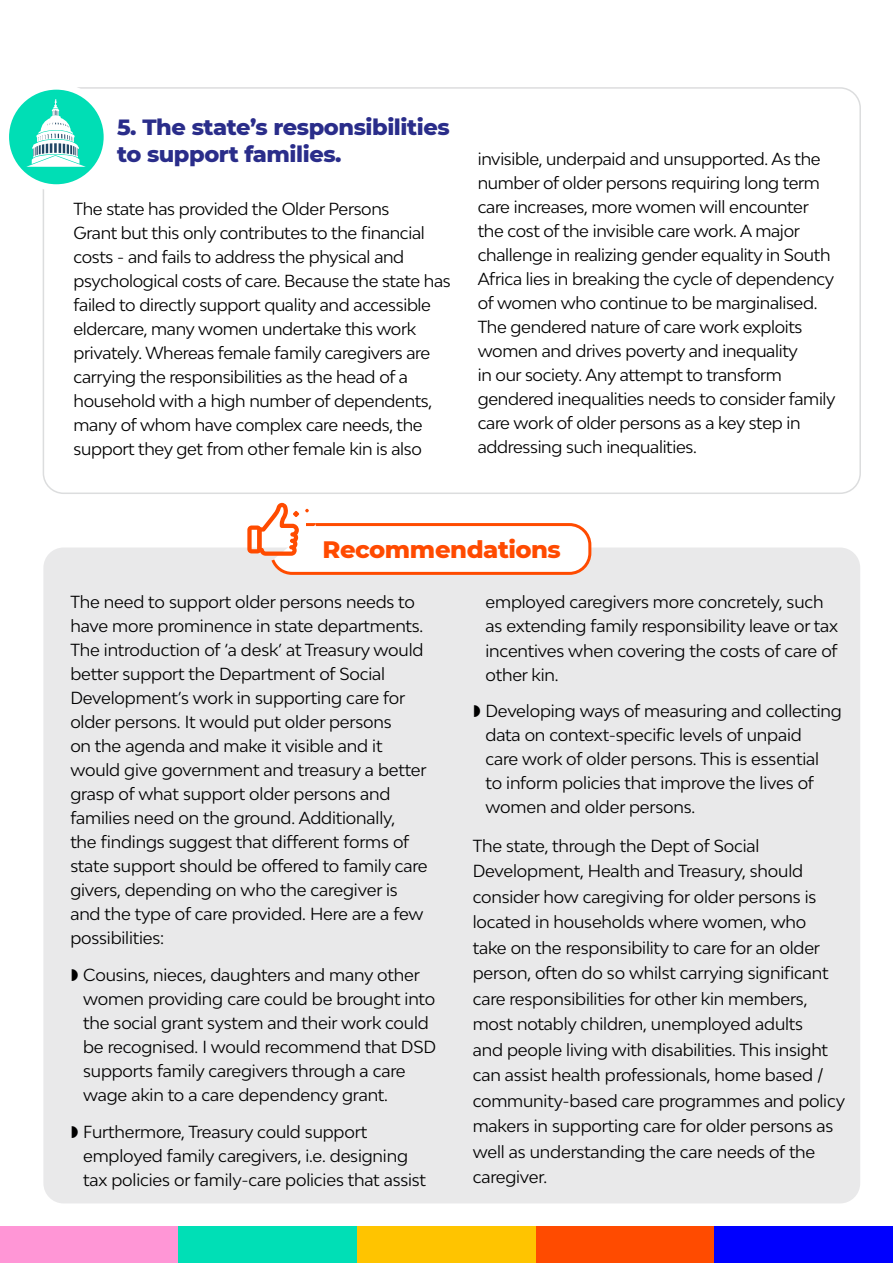
<style>
.page{position:relative;width:893px;height:1263px;background:#fff}
.page>*{position:absolute;margin:0;border:0;box-sizing:border-box;transform-origin:0 0}
.t1{font:800 24.3px "Montserrat";letter-spacing:-.02em;color:#ff4a00}
.t2{font:800 22.5px/26.8px "Montserrat";letter-spacing:-.02em;color:#2a2d8a}
.t3{font:16.5px/24px "Bw Modelica Cyrillic DEMO";letter-spacing:-.01em;color:#000}
</style>
<div class="page">
<div style="left:43px;top:87px;width:818px;height:407px;border:2px solid #dcddde;border-radius:20px"></div>
<div style="left:43px;top:547px;width:817px;height:656px;background:#e9e9ea;border-radius:20px"></div>
<div style="left:2px;top:83px;width:108px;height:108px;background:#fff;border-radius:50%"></div>
<div style="left:0;top:1227px;width:179px;height:36px;background:#ff96d6"></div>
<div style="left:179px;top:1227px;width:178px;height:36px;background:#00dfb6"></div>
<div style="left:357px;top:1227px;width:179px;height:36px;background:#ffc400"></div>
<div style="left:536px;top:1227px;width:178px;height:36px;background:#ff4b00"></div>
<div style="left:714px;top:1227px;width:179px;height:36px;background:#00f"></div>
<div style="left:9px;top:90px;width:95px;height:94px;background:#00deb5;border-radius:50%"></div>
<svg style="left:26px;top:99px;width:60px;height:68px"></svg>
<svg style="left:247px;top:503px;width:346px;height:72px"></svg>
<h2 class="t2" style="left:117px;top:113px;width:334px">5. The state’s responsibilities to support families.</h2>
<p class="t3" style="left:74px;top:197px;width:379px">The state has provided the Older Persons<br>Grant but this only contributes to the financial costs - and fails to address the physical and psychological costs of care. Because the state has failed to directly support quality and accessible eldercare, many women undertake this work privately. Whereas female family caregivers are carrying the responsibilities as the head of a household with a high number of dependents, many of whom have complex care needs, the support they get from other female kin is also</p>
<p class="t3" style="left:478px;top:147px;width:359px">invisible, underpaid and unsupported. As the number of older persons requiring long term care increases, more women will encounter the cost of the invisible care work. A major challenge in realizing gender equality in South Africa lies in breaking the cycle of dependency of women who continue to be marginalised.<br>The gendered nature of care work exploits women and drives poverty and inequality<br>in our society. Any attempt to transform gendered inequalities needs to consider family care work of older persons as a key step in addressing such inequalities.</p>
<h1 class="t1" style="left:323px;top:532px;width:240px">Recommendations</h1>
<p class="t3" style="left:70px;top:590px;width:359px">The need to support older persons needs to have more prominence in state departments.<br>The introduction of ‘a desk’ at Treasury would better support the Department of Social Development’s work in supporting care for older persons. It would put older persons<br>on the agenda and make it visible and it would give government and treasury a better grasp of what support older persons and families need on the ground. Additionally,<br>the findings suggest that different forms of state support should be offered to family care givers, depending on who the caregiver is and the type of care provided. Here are a few possibilities:</p>
<p class="t3" style="left:83px;top:963px;width:354px">Cousins, nieces, daughters and many other women providing care could be brought into the social grant system and their work could be recognised. I would recommend that DSD supports family caregivers through a care wage akin to a care dependency grant.</p>
<p class="t3" style="left:83px;top:1120px;width:344px">Furthermore, Treasury could support employed family caregivers, i.e. designing tax policies or family-care policies that assist</p>
<p class="t3" style="left:485px;top:590px;width:354px">employed caregivers more concretely, such as extending family responsibility leave or tax incentives when covering the costs of care of other kin.</p>
<p class="t3" style="left:485px;top:699px;width:358px">Developing ways of measuring and collecting data on context-specific levels of unpaid<br>care work of older persons. This is essential<br>to inform policies that improve the lives of women and older persons.</p>
<p class="t3" style="left:473px;top:833px;width:374px;line-height:25.5px">The state, through the Dept of Social Development, Health and Treasury, should consider how caregiving for older persons is located in households where women, who<br>take on the responsibility to care for an older person, often do so whilst carrying significant care responsibilities for other kin members, most notably children, unemployed adults<br>and people living with disabilities. This insight can assist health professionals, home based / community-based care programmes and policy makers in supporting care for older persons as well as understanding the care needs of the caregiver.</p>
</div>
